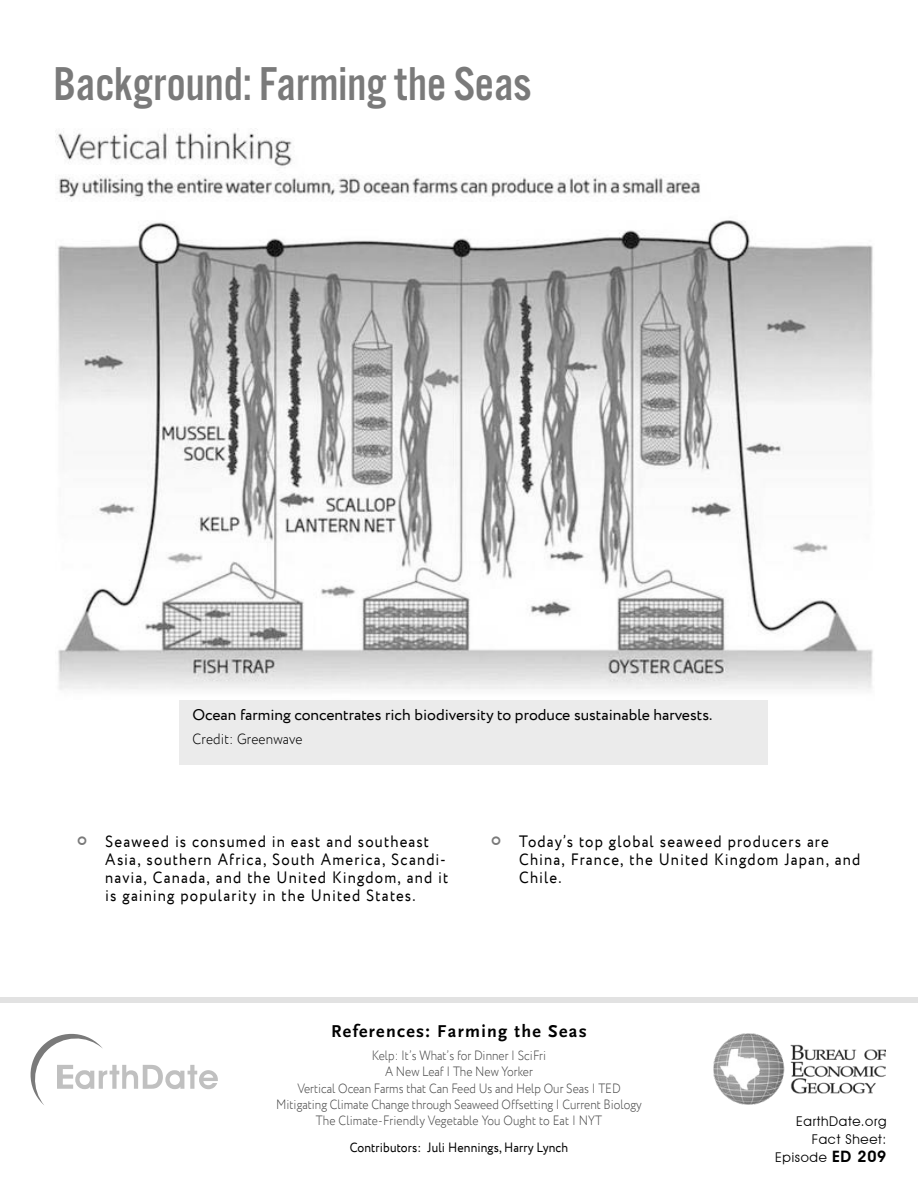
<style>
.page{position:relative;width:918px;height:1188px;background:#fff}
.page>*{position:absolute;margin:0;border:0;box-sizing:border-box;transform-origin:0 0}
.t1{font:49.35px "Alternate Got No 3 D";color:#7a7a7a}
.t2{font:700 18px "Scala Sans Pro";letter-spacing:.075em;color:#000}
.t3{font:16.5px/18px "Circe";letter-spacing:.08em;color:#000;scale:.9 1}
.t4{font:15.75px "Circe";color:#000}
.t5{font:300 15px "Circe";letter-spacing:.01em;color:#000;scale:.9 1}
.t6{font:300 13.5px/16.2px "Circe";color:#474747;text-align:center;scale:.87 1}
.t7{font:13.5px "Circe";letter-spacing:.01em;color:#000;scale:.9 1}
.t8{font:13.5px/18px "Avant Garde IT Cby BT";letter-spacing:.05em;color:#000;text-align:right}
.s1{font-weight:600;font-size:15.75px}
</style>
<div class="page">
<img style="left:713px;top:1034px;width:173px;height:71px">
<svg style="left:30px;top:1033px;width:188px;height:72px"></svg>
<div style="left:0;top:998px;width:918px;height:5px;background:#e2e2e2"></div>
<img style="left:55px;top:128px;width:818px;height:562px">
<div style="left:179px;top:700px;width:589px;height:65px;background:#ebebeb"></div>
<div style="left:815px;top:97px;width:80px;height:56px;background:#fff"></div>
<h1 class="t1" style="left:53px;top:58px;width:480px">Background: Farming the Seas</h1>
<p class="t4" style="left:193px;top:704px;width:521px">Ocean farming concentrates rich biodiversity to produce sustainable harvests.</p>
<p class="t5" style="left:193px;top:729px;width:124px">Credit: Greenwave</p>
<p class="t3" style="left:105px;top:833px;width:383px">Seaweed is consumed in east and southeast Asia, southern Africa, South America, Scandi&shy;navia, Canada, and the United Kingdom, and it is gaining popularity in the United States.</p>
<p class="t3" style="left:519px;top:833px;width:381px">Today’s top global seaweed producers are<br>China, France, the United Kingdom Japan, and<br>Chile.</p>
<p class="t2" style="left:331px;top:1021px;width:257px">References: Farming the Seas</p>
<p class="t6" style="left:276px;top:1048px;width:422px">Kelp: It’s What’s for Dinner | SciFri<br>A New Leaf | The New Yorker<br>Vertical Ocean Farms that Can Feed Us and Help Our Seas | TED Mitigating Climate Change through Seaweed Offsetting | Current Biology The Climate-Friendly Vegetable You Ought to Eat | NYT</p>
<p class="t7" style="left:350px;top:1139px;width:244px">Contributors: Juli Hennings, Harry Lynch</p>
<p class="t8" style="left:775px;top:1113px;width:113px">EarthDate.org<br>Fact Sheet:<br>Episode <span class="s1">ED 209</span></p>
</div>
